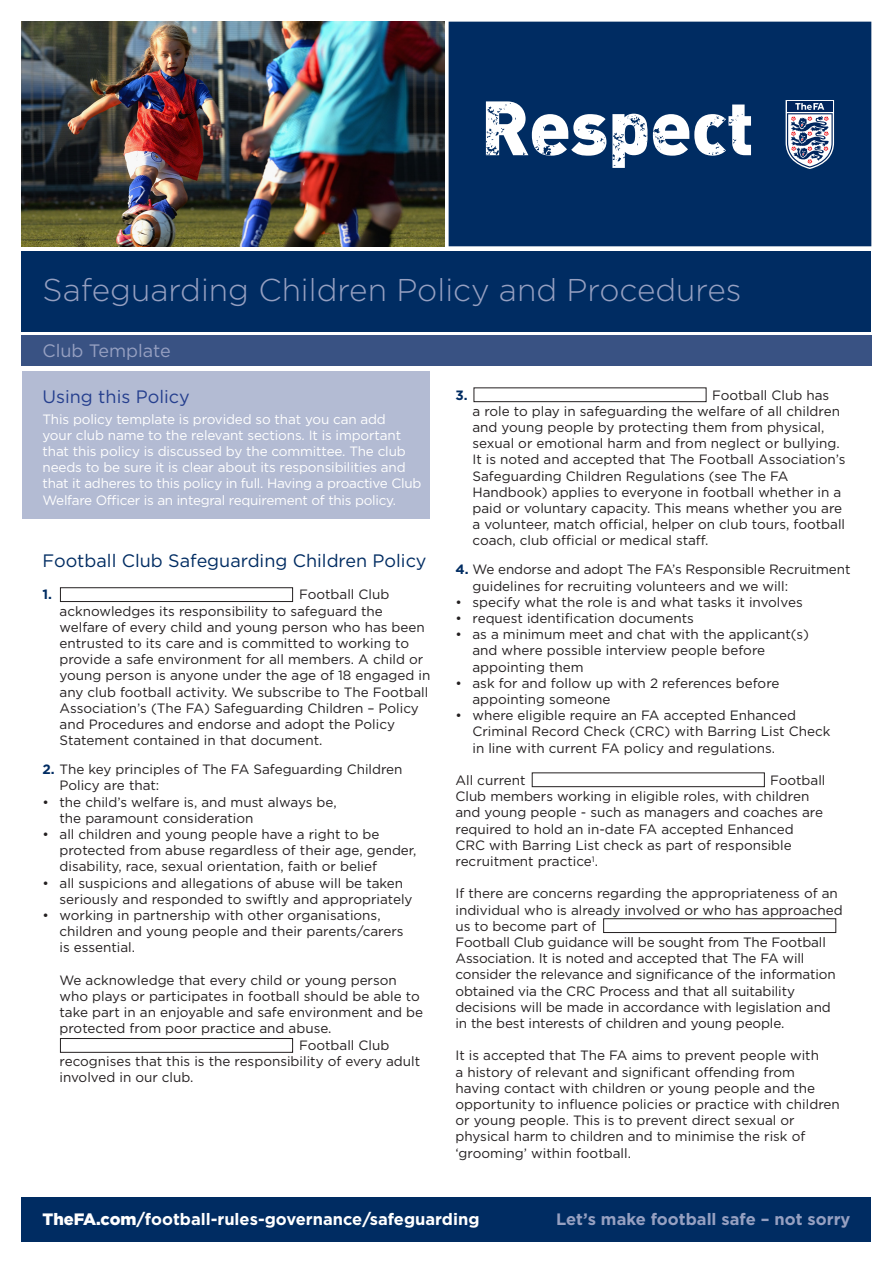
<style>
.page{position:relative;width:893px;height:1263px;background:#fff}
.page>*{position:absolute;margin:0;border:0;box-sizing:border-box;transform-origin:0 0}
.t1{font:300 31.5px "Gotham";color:#96a0c1}
.t2{font:18px "Gotham";color:#002c62}
.t3{font:18px "Gotham";color:#253f8e}
.t4{font:18px "Gotham";color:#96a0c1}
.t5{font:700 16.5px "Gotham";color:#fff}
.t6{font:700 16.5px "Gotham";color:#96a0c1}
.t7{font:13.5px/16.2px "Gotham";color:#231f20}
.t8{font:13.5px/16.2px "Gotham";letter-spacing:-.01em;color:#fff}
.t9{font:700 13.5px "Gotham";color:#002c62}
.s1{font-weight:700;color:#002c62}
.s2{font-weight:900}
</style>
<div class="page">
<img style="left:21px;top:21px;width:423px;height:225px">
<div style="left:449px;top:22px;width:422px;height:224px;background:#002c62"></div>
<svg style="left:486px;top:101px;width:120px;height:55px"></svg>
<svg style="left:612px;top:105px;width:139px;height:63px"></svg>
<svg style="left:786px;top:100px;width:48px;height:69px"></svg>
<div style="left:22px;top:251px;width:849px;height:80px;background:#002c62"></div>
<div style="left:22px;top:1197px;width:849px;height:45px;background:#002c62"></div>
<div style="left:21px;top:335px;width:850px;height:30px;background:#395283"></div>
<div style="left:22px;top:371px;width:407px;height:147px;background:#b3bbd3"></div>
<div style="left:60px;top:587px;width:233px;height:15px;border:1px solid #231f20"></div>
<div style="left:60px;top:1038px;width:233px;height:14px;border:1px solid #231f20"></div>
<div style="left:474px;top:388px;width:232px;height:14px;border:1px solid #231f20"></div>
<div style="left:532px;top:773px;width:232px;height:14px;border:1px solid #231f20"></div>
<div style="left:603px;top:918px;width:233px;height:15px;border:1px solid #231f20"></div>
<p class="t1" style="left:43px;top:270px;width:700px">Safeguarding Children Policy and Procedures</p>
<p class="t4" style="left:43px;top:340px;width:130px">Club Template</p>
<p class="t3" style="left:43px;top:386px;width:149px">Using this Policy</p>
<p class="t8" style="left:43px;top:411px;width:380px">This policy template is provided so that you can add<br>your club name to the relevant sections. It is important that this policy is discussed by the committee. The club needs to be sure it is clear about its responsibilities and that it adheres to this policy in full. Having a proactive Club Welfare Officer is an integral requirement of this policy.</p>
<p class="t2" style="left:43px;top:550px;width:385px">Football Club Safeguarding Children Policy</p>
<p class="t9" style="left:43px;top:586px;width:11px">1.</p>
<p class="t7" style="left:60px;top:586px;width:372px;text-indent:239px">Football Club acknowledges its responsibility to safeguard the welfare of every child and young person who has been entrusted to its care and is committed to working to provide a safe environment for all members. A child or young person is anyone under the age of 18 engaged in any club football activity. We subscribe to The Football Association’s (The FA) Safeguarding Children – Policy and Procedures and endorse and adopt the Policy Statement contained in that document.</p>
<p class="t7" style="left:60px;top:761px;width:345px;text-indent:-17px"><span class="s1">2.</span> The key principles of The FA Safeguarding Children<br>Policy are that:</p>
<p class="t7" style="left:60px;top:794px;width:279px;text-indent:-17px">• the child’s welfare is, and must always be, the paramount consideration</p>
<p class="t7" style="left:60px;top:826px;width:358px;text-indent:-17px">• all children and young people have a right to be protected from abuse regardless of their age, gender, disability, race, sexual orientation, faith or belief</p>
<p class="t7" style="left:60px;top:875px;width:355px;text-indent:-17px">• all suspicions and allegations of abuse will be taken seriously and responded to swiftly and appropriately</p>
<p class="t7" style="left:60px;top:907px;width:345px;text-indent:-17px">• working in partnership with other organisations, children and young people and their parents/carers is essential.</p>
<p class="t7" style="left:60px;top:972px;width:339px">We acknowledge that every child or young person</p>
<p class="t7" style="left:60px;top:988px;width:362px">who plays or participates in football should be able to</p>
<p class="t7" style="left:60px;top:1004px;width:365px">take part in an enjoyable and safe environment and be</p>
<p class="t7" style="left:60px;top:1020px;width:274px">protected from poor practice and abuse.</p>
<p class="t7" style="left:299px;top:1037px;width:92px">Football Club</p>
<p class="t7" style="left:60px;top:1053px;width:362px">recognises that this is the responsibility of every adult</p>
<p class="t7" style="left:60px;top:1069px;width:136px">involved in our club.</p>
<p class="t9" style="left:455px;top:387px;width:14px">3.</p>
<p class="t7" style="left:472px;top:387px;width:375px;text-indent:239px">Football Club has<br>a role to play in safeguarding the welfare of all children and young people by protecting them from physical, sexual or emotional harm and from neglect or bullying.<br>It is noted and accepted that The Football Association’s Safeguarding Children Regulations (see The FA Handbook) applies to everyone in football whether in a paid or voluntary capacity. This means whether you are a volunteer, match official, helper on club tours, football coach, club official or medical staff.</p>
<p class="t7" style="left:472px;top:561px;width:379px;text-indent:-17px"><span class="s1">4.</span> We endorse and adopt The FA’s Responsible Recruitment guidelines for recruiting volunteers and we will:</p>
<p class="t7" style="left:455px;top:594px;width:349px">• specify what the role is and what tasks it involves</p>
<p class="t7" style="left:455px;top:610px;width:240px">• request identification documents</p>
<p class="t7" style="left:472px;top:626px;width:338px;text-indent:-17px">• as a minimum meet and chat with the applicant(s) and where possible interview people before appointing them</p>
<p class="t7" style="left:472px;top:675px;width:308px;text-indent:-17px">• ask for and follow up with 2 references before appointing someone</p>
<p class="t7" style="left:472px;top:707px;width:359px;text-indent:-17px">• where eligible require an FA accepted Enhanced<br>Criminal Record Check (CRC) with Barring List Check in line with current FA policy and regulations.</p>
<p class="t7" style="left:455px;top:772px;width:72px">All current</p>
<p class="t7" style="left:455px;top:772px;width:371px;text-indent:315px">Football Club members working in eligible roles, with children and young people - such as managers and coaches are required to hold an in-date FA accepted Enhanced CRC with Barring List check as part of responsible recruitment practice<sup>1</sup>.</p>
<p class="t7" style="left:455px;top:885px;width:389px">If there are concerns regarding the appropriateness of an individual who is already involved or who has approached us to become part of<br>Football Club guidance will be sought from The Football Association. It is noted and accepted that The FA will consider the relevance and significance of the information obtained via the CRC Process and that all suitability decisions will be made in accordance with legislation and in the best interests of children and young people.</p>
<p class="t7" style="left:455px;top:1047px;width:386px">It is accepted that The FA aims to prevent people with<br>a history of relevant and significant offending from having contact with children or young people and the opportunity to influence policies or practice with children or young people. This is to prevent direct sexual or physical harm to children and to minimise the risk of ‘grooming’ within football.</p>
<p class="t5" style="left:43px;top:1209px;width:438px"><span class="s2">TheFA.com</span>/football-rules-governance/safeguarding</p>
<p class="t6" style="left:556px;top:1209px;width:296px">Let’s make football safe – not sorry</p>
</div>
